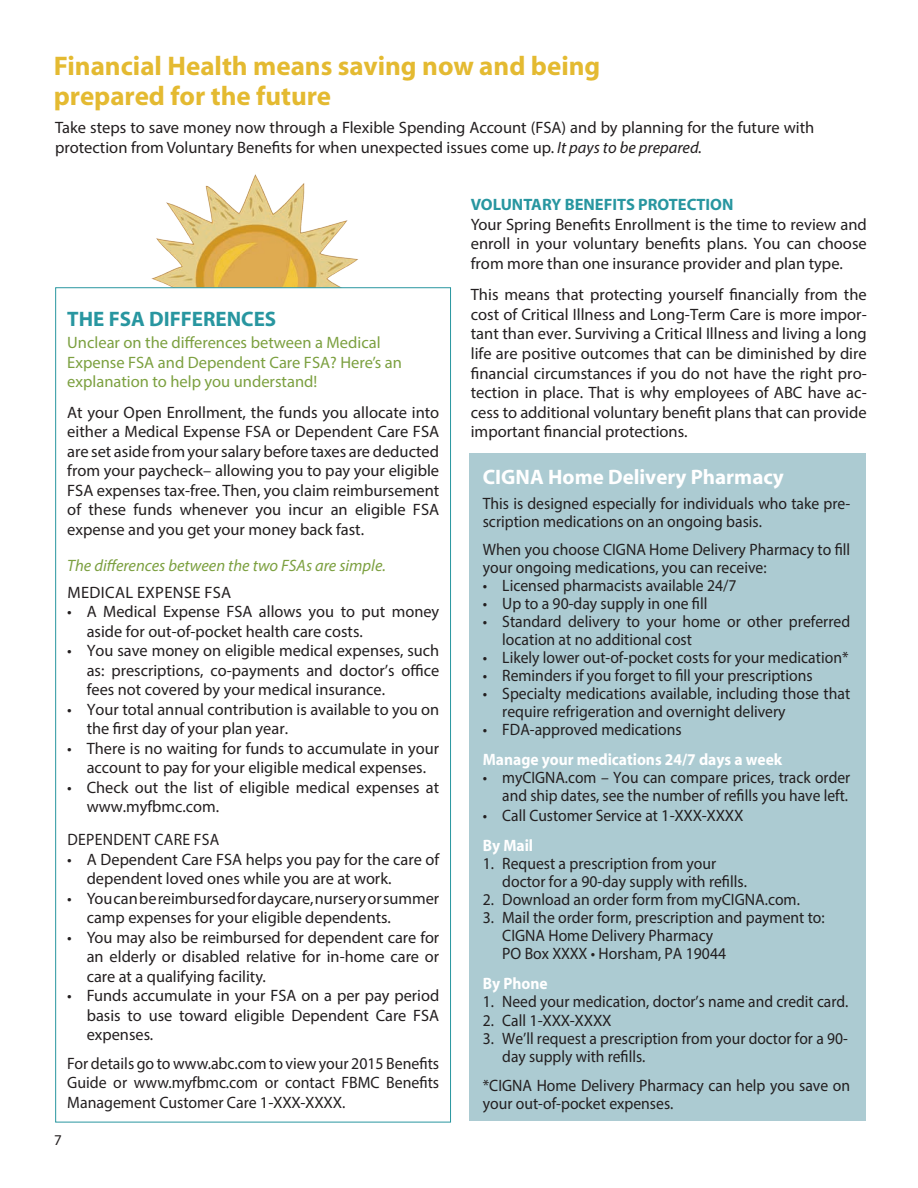
<style>
.page{position:relative;width:918px;height:1188px;background:#fff}
.page>*{position:absolute;margin:0;border:0;box-sizing:border-box;transform-origin:0 0}
.Blue_Text_Subhead{font:700 27px/30px "Myriad";color:#e4ba31}
.Blue_Text_Subhead-2{font:700 21px "Myriad";color:#fff}
.Blue_Text_Subhead-3{font:700 21px "Myriad";color:#2896a0}
.Text{font:16.5px/19.5px "Myriad Pro";color:#231f20;text-align:justify}
.Bullet_Text{font:16.5px/19.5px "Myriad Pro";color:#231f20}
.Bullet_Text-2{font:16.5px/18px "Myriad Pro";color:#231f20;scale:.95 1}
.Bullet_Text-3{font:16.5px/18px "Myriad Pro";color:#231f20;text-align:right;scale:.94 1}
.Text-2{font:16.5px/19.5px "Myriad Pro";color:#231f20;text-align:justify;scale:.96 1}
.Blue_Text_Subhead-4{font:16.5px/19.5px "Myriad Pro";color:#7ca040}
.Blue_Text_Subhead-5{font:700 16.5px "Myriad";color:#fff;scale:.94 1}
.Text-3{font:italic 16.5px "Myriad Pro";color:#7ca040}
.Blue_Text_Subhead-6{font:700 16.5px "Myriad";color:#2896a0}
.Text-4{font:16.5px "Myriad Pro";letter-spacing:.02em;color:#231f20}
.Bullet_Text-4{font:16.5px "Myriad Pro";letter-spacing:.02em;color:#231f20;scale:.95 1}
.t1{font:15px "Myriad Pro";color:#231f20}
.s1{font-style:italic}
</style>
<div class="page">
<img style="left:151px;top:174px;width:207px;height:113px">
<div style="left:469px;top:454px;width:396px;height:667px;background:#accbd2"></div>
<div style="left:55px;top:287px;width:396px;height:835px;background:#fff;border:1px solid #2896a0"></div>
<p class="Blue_Text_Subhead" style="left:54px;top:52px;width:548px">Financial Health means saving now and being prepared for the future</p>
<p class="Text" style="left:55px;top:118px;width:761px">Take steps to save money now through a Flexible Spending Account (FSA) and by planning for the future with protection from Voluntary Benefits for when unexpected issues come up. <span class="s1">It pays to be prepared.</span></p>
<p class="Blue_Text_Subhead-3" style="left:67px;top:308px;width:211px">THE FSA DIFFERENCES</p>
<p class="Blue_Text_Subhead-4" style="left:67px;top:333px;width:336px">Unclear on the differences between a Medical<br>Expense FSA and Dependent Care FSA? Here’s an explanation to help you understand!</p>
<p class="Text" style="left:67px;top:402px;width:373px">At your Open Enrollment, the funds you allocate into either a Medical Expense FSA or Dependent Care FSA are set aside from your salary before taxes are deducted from your paycheck– allowing you to pay your eligible FSA expenses tax-free. Then, you claim reimbursement of these funds whenever you incur an eligible FSA expense and you get your money back fast.</p>
<p class="Text-3" style="left:67px;top:555px;width:320px">The differences between the two FSAs are simple.</p>
<p class="Text-4" style="left:67px;top:582px;width:165px">MEDICAL EXPENSE FSA</p>
<p class="Bullet_Text" style="left:87px;top:602px;width:354px;text-indent:-20px">• A Medical Expense FSA allows you to put money aside for out-of-pocket health care costs.</p>
<p class="Bullet_Text" style="left:87px;top:641px;width:354px;text-align:justify;text-indent:-20px">• You save money on eligible medical expenses, such as: prescriptions, co-payments and doctor’s office fees not covered by your medical insurance.</p>
<p class="Bullet_Text" style="left:87px;top:699px;width:354px;text-indent:-20px">• Your total annual contribution is available to you on the first day of your plan year.</p>
<p class="Bullet_Text" style="left:67px;top:738px;width:373px;text-align:center">• There is no waiting for funds to accumulate in your account to pay for your eligible medical expenses.</p>
<p class="Bullet_Text" style="left:87px;top:777px;width:354px;text-indent:-20px">• Check out the list of eligible medical expenses at www.myfbmc.com.</p>
<p class="Bullet_Text-4" style="left:67px;top:829px;width:161px">DEPENDENT CARE FSA</p>
<p class="Bullet_Text" style="left:87px;top:849px;width:354px;text-indent:-20px">• A Dependent Care FSA helps you pay for the care of dependent loved ones while you are at work.</p>
<p class="Bullet_Text" style="left:87px;top:888px;width:354px;text-indent:-20px">• You can be reimbursed for daycare, nursery or summer camp expenses for your eligible dependents.</p>
<p class="Bullet_Text" style="left:87px;top:927px;width:354px;text-align:justify;text-indent:-20px">• You may also be reimbursed for dependent care for an elderly or disabled relative for in-home care or care at a qualifying facility.</p>
<p class="Bullet_Text" style="left:87px;top:986px;width:354px;text-align:justify;text-indent:-20px">• Funds accumulate in your FSA on a per pay period basis to use toward eligible Dependent Care FSA expenses.</p>
<p class="Text-2" style="left:67px;top:1053px;width:389px">For details go to www.abc.com to view your 2015 Benefits Guide or www.myfbmc.com or contact FBMC Benefits Management Customer Care 1-XXX-XXXX.</p>
<p class="t1" style="left:54px;top:1131px;width:9px">7</p>
<p class="Blue_Text_Subhead-6" style="left:471px;top:196px;width:264px">VOLUNTARY BENEFITS PROTECTION</p>
<p class="Text" style="left:471px;top:214px;width:398px">Your Spring Benefits Enrollment is the time to review and enroll in your voluntary benefits plans. You can choose from more than one insurance provider and plan type.</p>
<p class="Text" style="left:471px;top:285px;width:398px">This means that protecting yourself financially from the cost of Critical Illness and Long-Term Care is more impor&shy;tant than ever. Surviving a Critical Illness and living a long life are positive outcomes that can be diminished by dire financial circumstances if you do not have the right pro&shy;tection in place. That is why employees of ABC have ac&shy;cess to additional voluntary benefit plans that can provide important financial protections.</p>
<p class="Blue_Text_Subhead-2" style="left:483px;top:466px;width:303px">CIGNA Home Delivery Pharmacy</p>
<p class="Bullet_Text-2" style="left:483px;top:494px;width:388px">This is designed especially for individuals who take pre&shy;scription medications on an ongoing basis.</p>
<p class="Bullet_Text-2" style="left:483px;top:541px;width:388px">When you choose CIGNA Home Delivery Pharmacy to fill your ongoing medications, you can receive:</p>
<p class="Bullet_Text-2" style="left:483px;top:577px;width:269px">• Licensed pharmacists available 24/7</p>
<p class="Bullet_Text-2" style="left:483px;top:595px;width:238px">• Up to a 90-day supply in one fill</p>
<p class="Bullet_Text-2" style="left:502px;top:613px;width:368px;text-indent:-20px">• Standard delivery to your home or other preferred location at no additional cost</p>
<p class="Bullet_Text-2" style="left:483px;top:649px;width:387px">• Likely lower out-of-pocket costs for your medication*</p>
<p class="Bullet_Text-2" style="left:483px;top:667px;width:349px">• Reminders if you forget to fill your prescriptions</p>
<p class="Bullet_Text-2" style="left:502px;top:685px;width:368px;text-indent:-20px">• Specialty medications available, including those that require refrigeration and overnight delivery</p>
<p class="Bullet_Text-2" style="left:483px;top:721px;width:211px">• FDA-approved medications</p>
<p class="Blue_Text_Subhead-5" style="left:483px;top:751px;width:320px">Manage your medications 24/7 days a week</p>
<p class="Bullet_Text-3" style="left:483px;top:769px;width:392px">• myCIGNA.com – You can compare prices, track order and ship dates, see the number of refills you have left.</p>
<p class="Bullet_Text-3" style="left:483px;top:806px;width:279px">• Call Customer Service at 1-XXX-XXXX</p>
<p class="Blue_Text_Subhead-5" style="left:483px;top:837px;width:55px">By Mail</p>
<p class="Bullet_Text-2" style="left:502px;top:854px;width:259px;text-indent:-19px">1. Request a prescription from your doctor for a 90-day supply with refills.</p>
<p class="Bullet_Text-2" style="left:483px;top:890px;width:335px">2. Download an order form from myCIGNA.com.</p>
<p class="Bullet_Text-2" style="left:483px;top:908px;width:362px">3. Mail the order form, prescription and payment to:</p>
<p class="Bullet_Text-2" style="left:502px;top:926px;width:224px">CIGNA Home Delivery Pharmacy</p>
<p class="Bullet_Text-2" style="left:502px;top:944px;width:237px">PO Box XXXX • Horsham, PA 19044</p>
<p class="Blue_Text_Subhead-5" style="left:483px;top:975px;width:71px">By Phone</p>
<p class="Bullet_Text-3" style="left:483px;top:992px;width:391px">1. Need your medication, doctor’s name and credit card.</p>
<p class="Bullet_Text-3" style="left:483px;top:1012px;width:139px">2. Call 1-XXX-XXXX</p>
<p class="Bullet_Text-3" style="left:502px;top:1030px;width:369px;text-align:left;text-indent:-20px">3. We’ll request a prescription from your doctor for a 90- day supply with refills.</p>
<p class="Bullet_Text-2" style="left:483px;top:1076px;width:388px">*CIGNA Home Delivery Pharmacy can help you save on your out-of-pocket expenses.</p>
</div>
